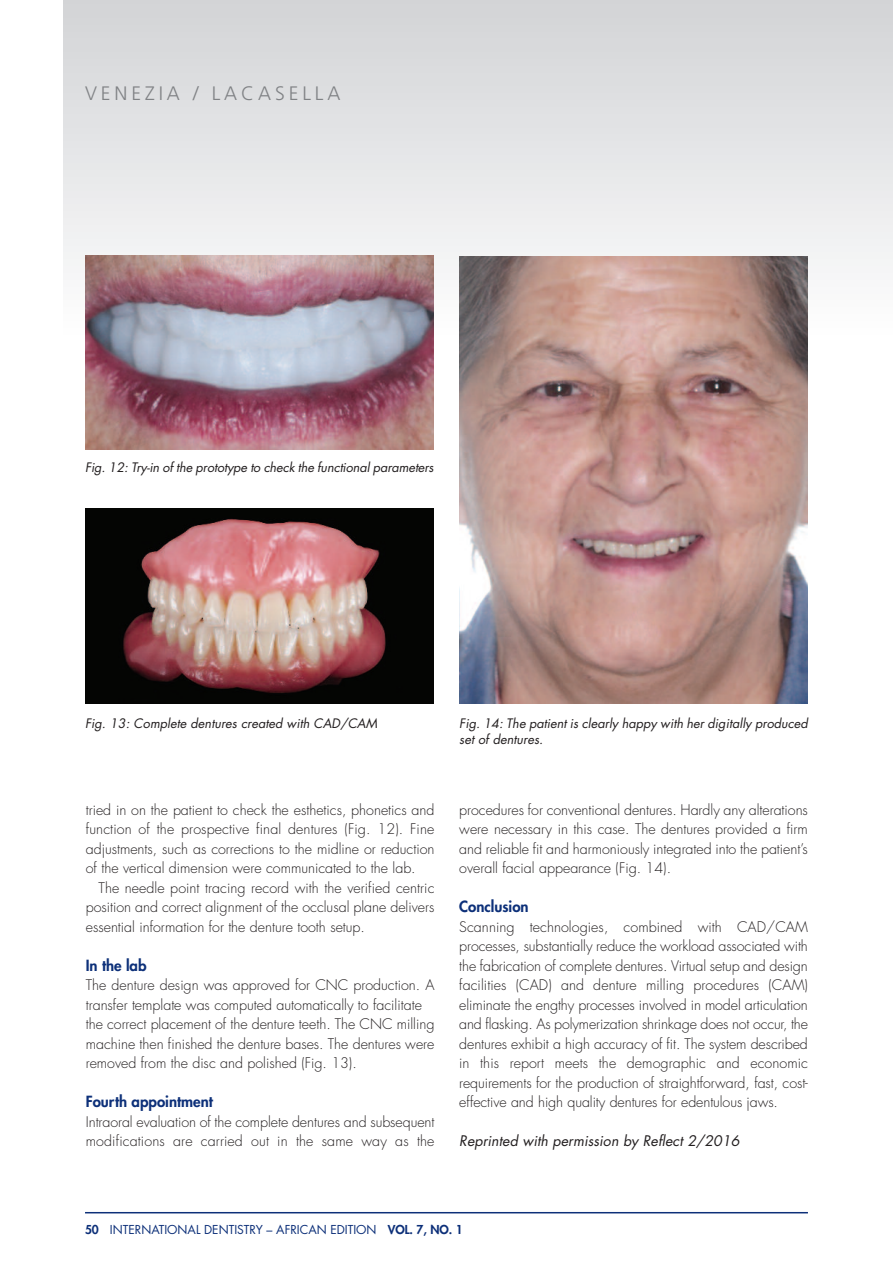
<style>
.page{position:relative;width:893px;height:1263px;background:#fff}
.page>*{position:absolute;margin:0;border:0;box-sizing:border-box;transform-origin:0 0}
.t1{font:300 19.5px "Frutiger";letter-spacing:.2em;color:#808285}
.t2{font:800 15px "Futura";color:#0d3079}
.t3{font:300 14.25px/19.5px "Futura";color:#231f20;text-align:justify}
.t4{font:italic 14.25px "Futura";letter-spacing:.005em;color:#231f20}
.t5{font:italic 12.75px/16.6px "Futura";color:#231f20}
.t6{font:12px "Futura";color:#0d3079}
.s1{font-weight:800}
</style>
<div class="page">
<div style="left:64px;top:0;width:829px;height:334px;background:linear-gradient(to bottom,#d2d3d6,#fcfcfc)"></div>
<hr style="left:85px;top:1212px;width:723px;height:1px;background:#0d3079">
<img style="left:85px;top:255px;width:349px;height:195px">
<img style="left:85px;top:508px;width:349px;height:196px">
<img style="left:459px;top:257px;width:349px;height:446px">
<h1 class="t1" style="left:85px;top:85px;width:257px">VENEZIA / LACASELLA</h1>
<p class="t5" style="left:85px;top:460px;width:350px">Fig. 12: Try-in of the prototype to check the functional parameters</p>
<p class="t5" style="left:85px;top:716px;width:294px">Fig. 13: Complete dentures created with CAD/CAM</p>
<p class="t3" style="left:86px;top:801px;width:350px">tried in on the patient to check the esthetics, phonetics and function of the prospective final dentures (Fig. 12). Fine adjustments, such as corrections to the midline or reduction of the vertical dimension were communicated to the lab.</p>
<p class="t3" style="left:86px;top:879px;width:350px;text-indent:13px">The needle point tracing record with the verified centric position and correct alignment of the occlusal plane delivers essential information for the denture tooth setup.</p>
<p class="t2" style="left:86px;top:958px;width:62px">In the lab</p>
<p class="t3" style="left:86px;top:976px;width:350px;text-align:left">The denture design was approved for CNC production. A transfer template was computed automatically to facilitate the correct placement of the denture teeth. The CNC milling machine then finished the denture bases. The dentures were removed from the disc and polished (Fig. 13).</p>
<p class="t2" style="left:86px;top:1094px;width:129px">Fourth appointment</p>
<p class="t3" style="left:86px;top:1113px;width:350px">Intraoral evaluation of the complete dentures and subsequent modifications are carried out in the same way as the</p>
<p class="t5" style="left:459px;top:716px;width:350px">Fig. 14: The patient is clearly happy with her digitally produced set of dentures.</p>
<p class="t3" style="left:459px;top:801px;width:350px">procedures for conventional dentures. Hardly any alterations were necessary in this case. The dentures provided a firm and reliable fit and harmoniously integrated into the patient’s overall facial appearance (Fig. 14).</p>
<p class="t2" style="left:459px;top:899px;width:71px">Conclusion</p>
<p class="t3" style="left:459px;top:918px;width:350px">Scanning technologies, combined with CAD/CAM processes, substantially reduce the workload associated with the fabrication of complete dentures. Virtual setup and design facilities (CAD) and denture milling procedures (CAM) eliminate the engthy processes involved in model articulation and flasking. As polymerization shrinkage does not occur, the dentures exhibit a high accuracy of fit. The system described in this report meets the demographic and economic requirements for the production of straightforward, fast, cost&shy;effective and high quality dentures for edentulous jaws.</p>
<p class="t4" style="left:459px;top:1134px;width:282px">Reprinted with permission by Reflect 2/2016</p>
<p class="t6" style="left:85px;top:1224px;width:379px"><span class="s1">50</span> INTERNATIONAL DENTISTRY – AFRICAN EDITION <span class="s1">VOL. 7, NO. 1</span></p>
</div>
